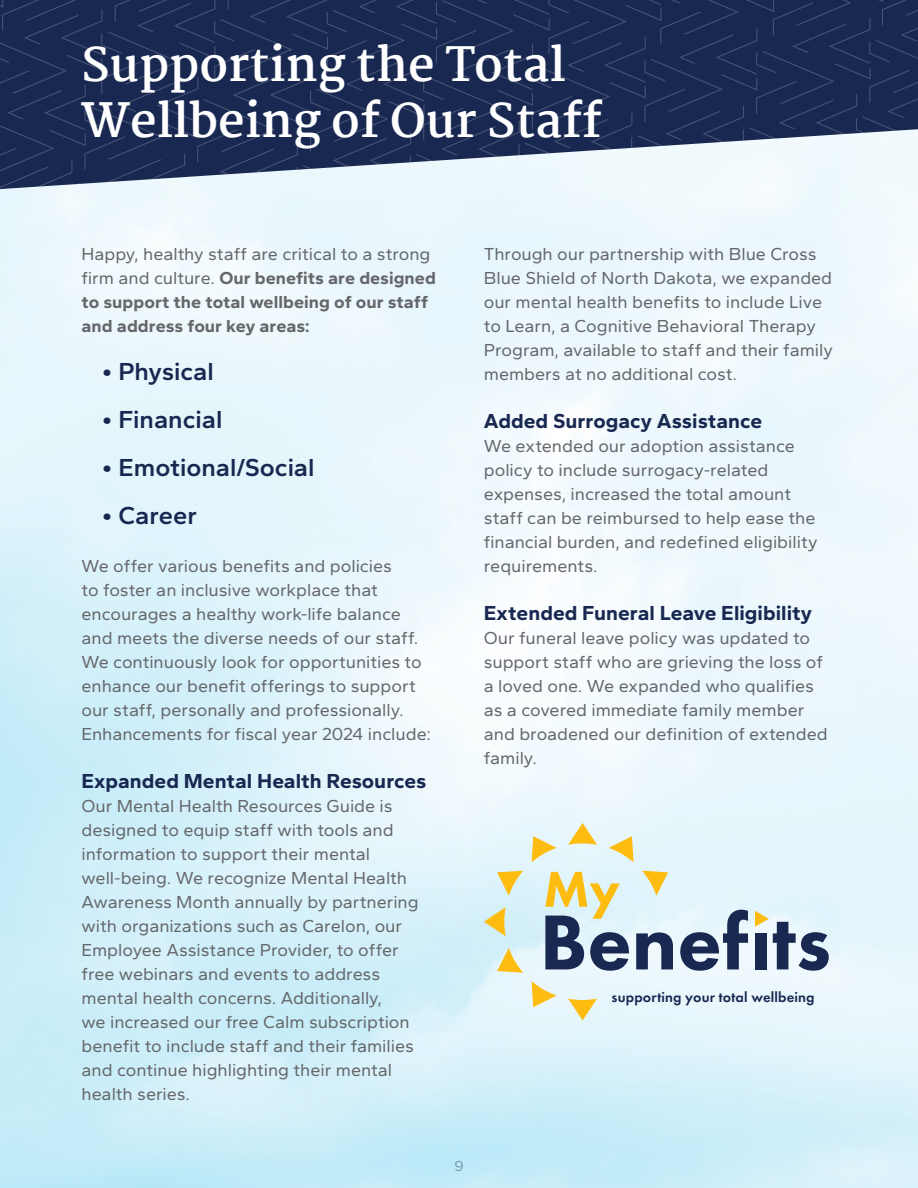
<style>
.page{position:relative;width:918px;height:1188px;background:#fff}
.page>*{position:absolute;margin:0;border:0;box-sizing:border-box;transform-origin:0 0}
.t1{font:700 46.5px/55.8px "Martel";color:#fff}
.t2{font:600 25.5px "Gantari";color:#182851}
.t3{font:700 21px "Gantari";color:#182851}
.t4{font:18px/24px "Gantari";letter-spacing:-.005em;color:#65676a}
.t5{font:700 18px/24px "Gantari";color:#65676a}
.t6{font:15px "Gantari";color:#65676a}
.t7{font:600 14.7px "Futura PT";letter-spacing:.01em;color:#182851}
.s1{font-weight:400}
</style>
<div class="page">
<svg style="left:0;top:0;width:918px;height:189px;background:#3c4b6d"></svg>
<svg style="left:568px;top:823px;width:29px;height:22px"></svg>
<svg style="left:532px;top:836px;width:25px;height:26px"></svg>
<svg style="left:545px;top:871px;width:284px;height:100px;background:#b2bec2"></svg>
<svg style="left:497px;top:871px;width:26px;height:25px"></svg>
<svg style="left:609px;top:836px;width:25px;height:26px"></svg>
<svg style="left:568px;top:999px;width:29px;height:21px"></svg>
<svg style="left:497px;top:948px;width:26px;height:25px"></svg>
<svg style="left:532px;top:981px;width:25px;height:26px"></svg>
<svg style="left:484px;top:907px;width:22px;height:29px"></svg>
<h1 class="t1" style="left:81px;top:37px;width:523px">Supporting the Total<br>Wellbeing of Our Staff</h1>
<p class="t5" style="left:82px;top:241px;width:356px"><span class="s1">Happy, healthy staff are critical to a strong firm and culture.</span> Our benefits are designed to support the total wellbeing of our staff and address four key areas:</p>
<h2 class="t2" style="left:102px;top:355px;width:113px">• Physical</h2>
<h2 class="t2" style="left:102px;top:403px;width:122px">• Financial</h2>
<h2 class="t2" style="left:102px;top:451px;width:214px">• Emotional/Social</h2>
<h2 class="t2" style="left:102px;top:499px;width:97px">• Career</h2>
<p class="t4" style="left:82px;top:553px;width:351px">We offer various benefits and policies<br>to foster an inclusive workplace that encourages a healthy work-life balance and meets the diverse needs of our staff.<br>We continuously look for opportunities to enhance our benefit offerings to support our staff, personally and professionally.<br>Enhancements for fiscal year 2024 include:</p>
<p class="t3" style="left:82px;top:767px;width:347px">Expanded Mental Health Resources</p>
<p class="t4" style="left:82px;top:793px;width:339px">Our Mental Health Resources Guide is designed to equip staff with tools and information to support their mental well-being. We recognize Mental Health Awareness Month annually by partnering with organizations such as Carelon, our Employee Assistance Provider, to offer free webinars and events to address mental health concerns. Additionally,<br>we increased our free Calm subscription benefit to include staff and their families and continue highlighting their mental health series.</p>
<p class="t4" style="left:484px;top:241px;width:351px">Through our partnership with Blue Cross Blue Shield of North Dakota, we expanded our mental health benefits to include Live to Learn, a Cognitive Behavioral Therapy Program, available to staff and their family members at no additional cost.</p>
<p class="t3" style="left:484px;top:407px;width:280px">Added Surrogacy Assistance</p>
<p class="t4" style="left:484px;top:433px;width:335px">We extended our adoption assistance policy to include surrogacy-related expenses, increased the total amount staff can be reimbursed to help ease the financial burden, and redefined eligibility requirements.</p>
<p class="t3" style="left:484px;top:599px;width:330px">Extended Funeral Leave Eligibility</p>
<p class="t4" style="left:484px;top:625px;width:345px">Our funeral leave policy was updated to support staff who are grieving the loss of a loved one. We expanded who qualifies as a covered immediate family member and broadened our definition of extended family.</p>
<p class="t7" style="left:612px;top:988px;width:204px">supporting your total wellbeing</p>
<p class="t6" style="left:454px;top:1156px;width:11px">9</p>
</div>
